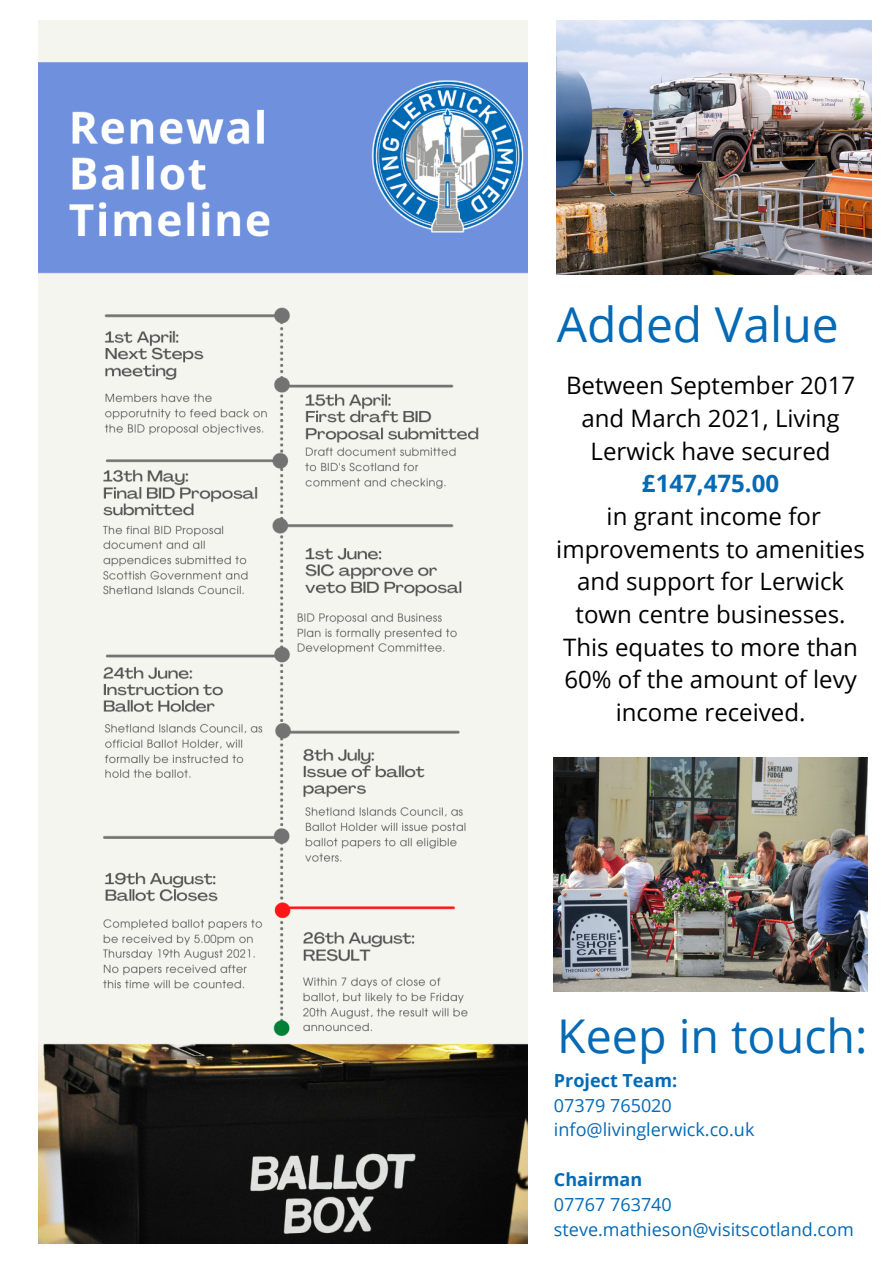
<style>
.page{position:relative;width:894px;height:1264px;background:#fff}
.page>*{position:absolute;margin:0;border:0;box-sizing:border-box;transform-origin:0 0}
.t1{font:48px "Open Sans";color:#046ab5}
.t2{font:46.5px "Open Sans";color:#046ab5}
.t3{font:24px/32.7px "Open Sans";color:#000;text-align:center}
.t4{font:18px "Open Sans";color:#046ab5}
.t5{font:700 18px "Open Sans";color:#046ab5}
.s1{font-weight:700;color:#046ab5}
</style>
<div class="page">
<img style="left:39px;top:21px;width:488px;height:1222px">
<img style="left:554px;top:757px;width:313px;height:234px">
<img style="left:556px;top:21px;width:314px;height:253px">
<p class="t1" style="left:556px;top:291px;width:283px">Added Value</p>
<p class="t3" style="left:566px;top:368px;width:290px">Between September 2017 and March 2021, Living<br>Lerwick have secured <span class="s1">£147,475.00</span></p>
<p class="t3" style="left:556px;top:499px;width:310px">in grant income for improvements to amenities and support for Lerwick town centre businesses.<br>This equates to more than<br>60% of the amount of levy income received.</p>
<p class="t2" style="left:557px;top:1003px;width:311px">Keep in touch:</p>
<p class="t5" style="left:554px;top:1067px;width:125px">Project Team:</p>
<p class="t4" style="left:554px;top:1092px;width:119px">07379 765020</p>
<p class="t4" style="left:554px;top:1117px;width:202px">info@livinglerwick.co.uk</p>
<p class="t5" style="left:554px;top:1166px;width:90px">Chairman</p>
<p class="t4" style="left:554px;top:1191px;width:119px">07767 763740</p>
<p class="t4" style="left:554px;top:1216px;width:301px">steve.mathieson@visitscotland.com</p>
</div>
